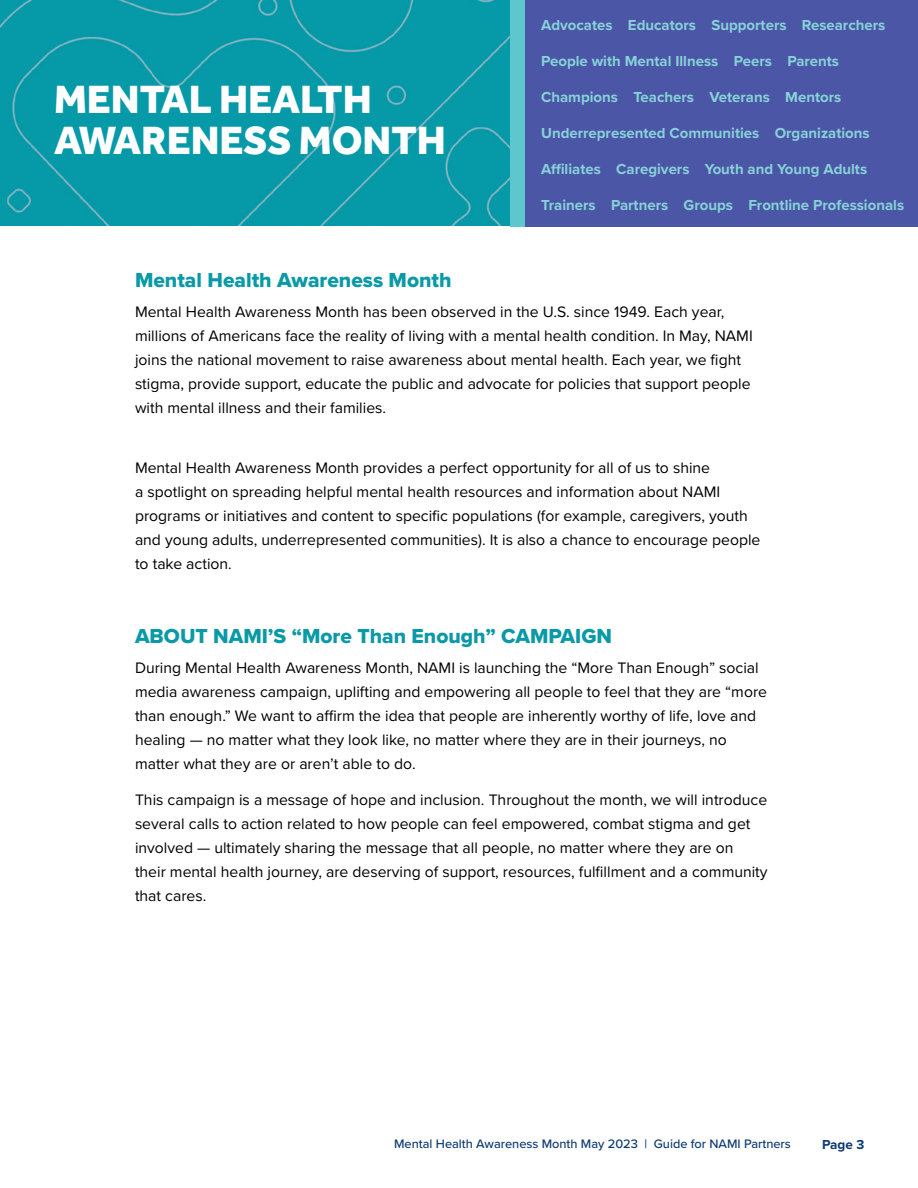
<style>
.page{position:relative;width:918px;height:1188px;background:#fff}
.page>*{position:absolute;margin:0;border:0;box-sizing:border-box;transform-origin:0 0}
.t1{font:800 40.5px/40.5px "Effra";color:#fff}
.t2{font:21px "Proxima Nova Extrabld";color:#0a99a7}
.t3{font:15.75px/24px "Proxima Nova";color:#000}
.t4{font:700 15px "Proxima Nova";color:#87d2d8}
.t5{font:700 13.5px "Proxima Nova";color:#0b3970}
.t6{font:500 12.75px "Proxima Nova";color:#0b3970}
</style>
<div class="page">
<div style="left:0;top:0;width:511px;height:225px;background:#069aa8"></div>
<div style="left:511px;top:0;width:15px;height:226px;background:#5ec7ce"></div>
<div style="left:525px;top:0;width:393px;height:226px;background:#4c56a6"></div>
<h1 class="t1" style="left:54px;top:79px;width:393px">MENTAL HEALTH<br>AWARENESS MONTH</h1>
<p class="t4" style="left:541px;top:14px;width:346px">Advocates Educators Supporters Researchers</p>
<p class="t4" style="left:541px;top:50px;width:300px">People with Mental Illness Peers Parents</p>
<p class="t4" style="left:541px;top:86px;width:302px">Champions Teachers Veterans Mentors</p>
<p class="t4" style="left:541px;top:122px;width:330px">Underrepresented Communities Organizations</p>
<p class="t4" style="left:541px;top:158px;width:328px">Affiliates Caregivers Youth and Young Adults</p>
<p class="t4" style="left:541px;top:194px;width:365px">Trainers Partners Groups Frontline Professionals</p>
<h2 class="t2" style="left:135px;top:264px;width:318px">Mental Health Awareness Month</h2>
<p class="t3" style="left:135px;top:299px;width:619px">Mental Health Awareness Month has been observed in the U.S. since 1949. Each year, millions of Americans face the reality of living with a mental health condition. In May, NAMI joins the national movement to raise awareness about mental health. Each year, we fight stigma, provide support, educate the public and advocate for policies that support people with mental illness and their families.</p>
<p class="t3" style="left:135px;top:455px;width:627px">Mental Health Awareness Month provides a perfect opportunity for all of us to shine<br>a spotlight on spreading helpful mental health resources and information about NAMI programs or initiatives and content to specific populations (for example, caregivers, youth and young adults, underrepresented communities). It is also a chance to encourage people to take action.</p>
<h2 class="t2" style="left:135px;top:620px;width:479px">ABOUT NAMI’S “More Than Enough” CAMPAIGN</h2>
<p class="t3" style="left:135px;top:655px;width:634px">During Mental Health Awareness Month, NAMI is launching the “More Than Enough” social media awareness campaign, uplifting and empowering all people to feel that they are “more than enough.” We want to affirm the idea that people are inherently worthy of life, love and healing — no matter what they look like, no matter where they are in their journeys, no matter what they are or aren’t able to do.</p>
<p class="t3" style="left:135px;top:787px;width:634px">This campaign is a message of hope and inclusion. Throughout the month, we will introduce several calls to action related to how people can feel empowered, combat stigma and get involved — ultimately sharing the message that all people, no matter where they are on their mental health journey, are deserving of support, resources, fulfillment and a community that cares.</p>
<p class="t6" style="left:394px;top:1134px;width:398px">Mental Health Awareness Month May 2023 | Guide for NAMI Partners</p>
<p class="t5" style="left:822px;top:1134px;width:44px">Page 3</p>
</div>
